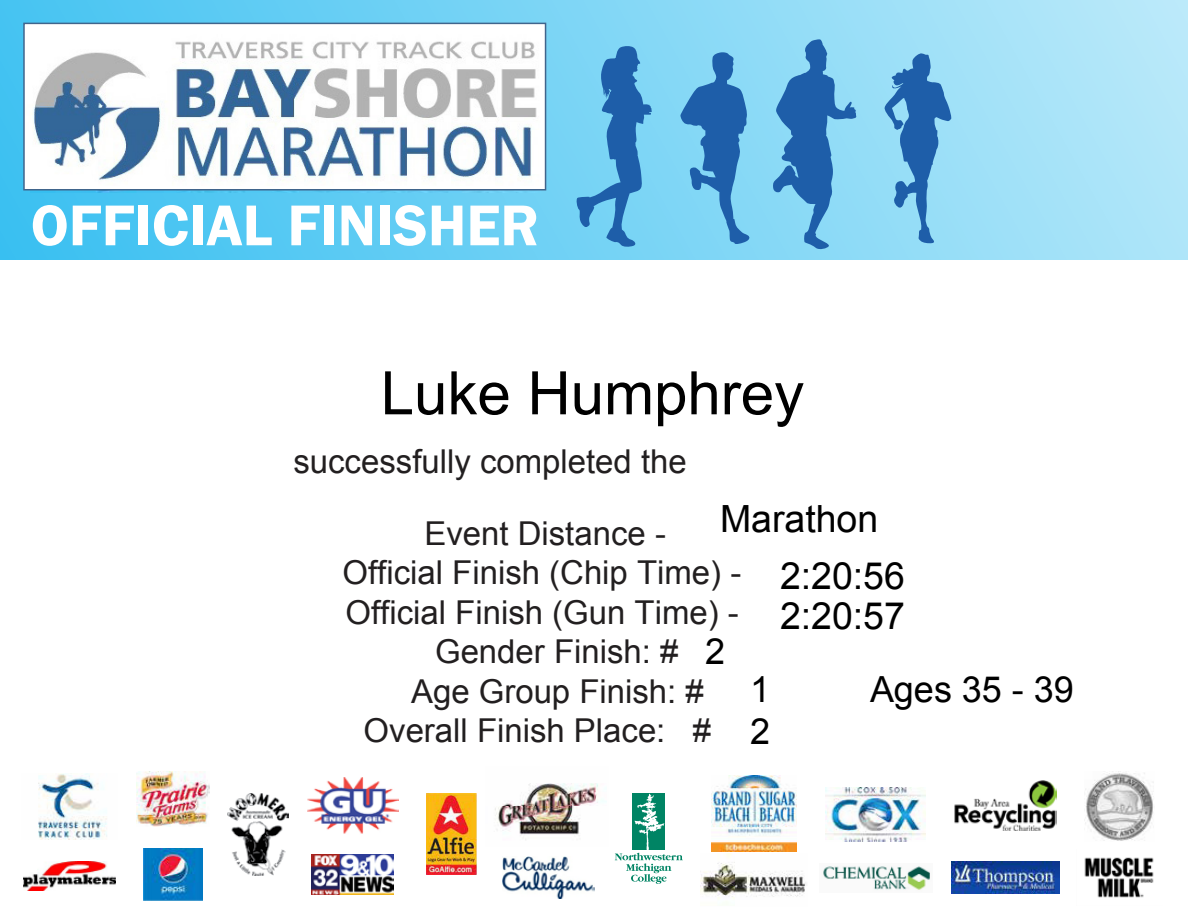
<style>
.page{position:relative;width:1188px;height:918px;background:#fff}
.page>*{position:absolute;margin:0;border:0;box-sizing:border-box;transform-origin:0 0}
.t1{font:60px "Arial";color:#000}
.t2{font:59.55px "Franklin Gothic URW Dem";color:#fff}
.t3{font:37.5px "Arial";color:#000}
.t4{font:36px "Arial";color:#000}
.t5{font:32.85px "Arial";color:#221f20}
</style>
<div class="page">
<div style="left:0;top:0;width:1188px;height:260px;background:linear-gradient(to right,#3cbeef,#b8e9fa)"></div>
<svg style="left:576px;top:46px;width:76px;height:201px;background:#58a8d9"></svg>
<svg style="left:884px;top:53px;width:68px;height:191px;background:#66aad7"></svg>
<svg style="left:773px;top:39px;width:84px;height:212px;background:#60a7d6"></svg>
<svg style="left:680px;top:52px;width:70px;height:193px;background:#58a3d4"></svg>
<img style="left:954px;top:780px;width:102px;height:50px">
<img style="left:823px;top:866px;width:107px;height:24px">
<img style="left:826px;top:787px;width:100px;height:54px">
<img style="left:312px;top:854px;width:82px;height:40px">
<img style="left:495px;top:783px;width:112px;height:57px">
<img style="left:308px;top:778px;width:90px;height:56px">
<img style="left:1084px;top:773px;width:70px;height:68px">
<img style="left:701px;top:853px;width:105px;height:46px">
<img style="left:712px;top:775px;width:84px;height:77px">
<img style="left:503px;top:856px;width:92px;height:42px">
<img style="left:228px;top:794px;width:60px;height:82px">
<img style="left:144px;top:848px;width:59px;height:53px">
<img style="left:23px;top:862px;width:92px;height:28px">
<img style="left:136px;top:772px;width:74px;height:54px">
<img style="left:38px;top:773px;width:69px;height:67px">
<img style="left:951px;top:861px;width:108px;height:33px">
<img style="left:426px;top:794px;width:50px;height:80px">
<div style="left:633px;top:793px;width:32px;height:57px;background:#008464"></div>
<svg style="left:615px;top:794px;width:68px;height:90px"></svg>
<img style="left:1084px;top:857px;width:70px;height:41px">
<div style="left:23px;top:23px;width:523px;height:167px;background:#fff;border:2px solid #40658c"></div>
<img style="left:25px;top:27px;width:512px;height:159px">
<h2 class="t2" style="left:31px;top:189px;width:510px">OFFICIAL FINISHER</h2>
<h1 class="t1" style="left:381px;top:360px;width:425px">Luke Humphrey</h1>
<p class="t5" style="left:293px;top:440px;width:395px">successfully completed the</p>
<p class="t5" style="left:424px;top:512px;width:243px">Event Distance -</p>
<p class="t3" style="left:720px;top:498px;width:160px">Marathon</p>
<p class="t5" style="left:343px;top:551px;width:400px">Official Finish (Chip Time) -</p>
<p class="t5" style="left:346px;top:591px;width:395px">Official Finish (Gun Time) -</p>
<p class="t5" style="left:435px;top:630px;width:245px">Gender Finish: #</p>
<p class="t5" style="left:411px;top:670px;width:294px">Age Group Finish: #</p>
<p class="t5" style="left:364px;top:709px;width:349px">Overall Finish Place: #</p>
<p class="t4" style="left:705px;top:632px;width:22px">2</p>
<p class="t4" style="left:750px;top:669px;width:22px">1</p>
<p class="t4" style="left:750px;top:711px;width:22px">2</p>
<p class="t3" style="left:780px;top:555px;width:127px">2:20:56</p>
<p class="t3" style="left:780px;top:596px;width:127px">2:20:57</p>
<p class="t4" style="left:870px;top:669px;width:205px">Ages 35 - 39</p>
</div>
